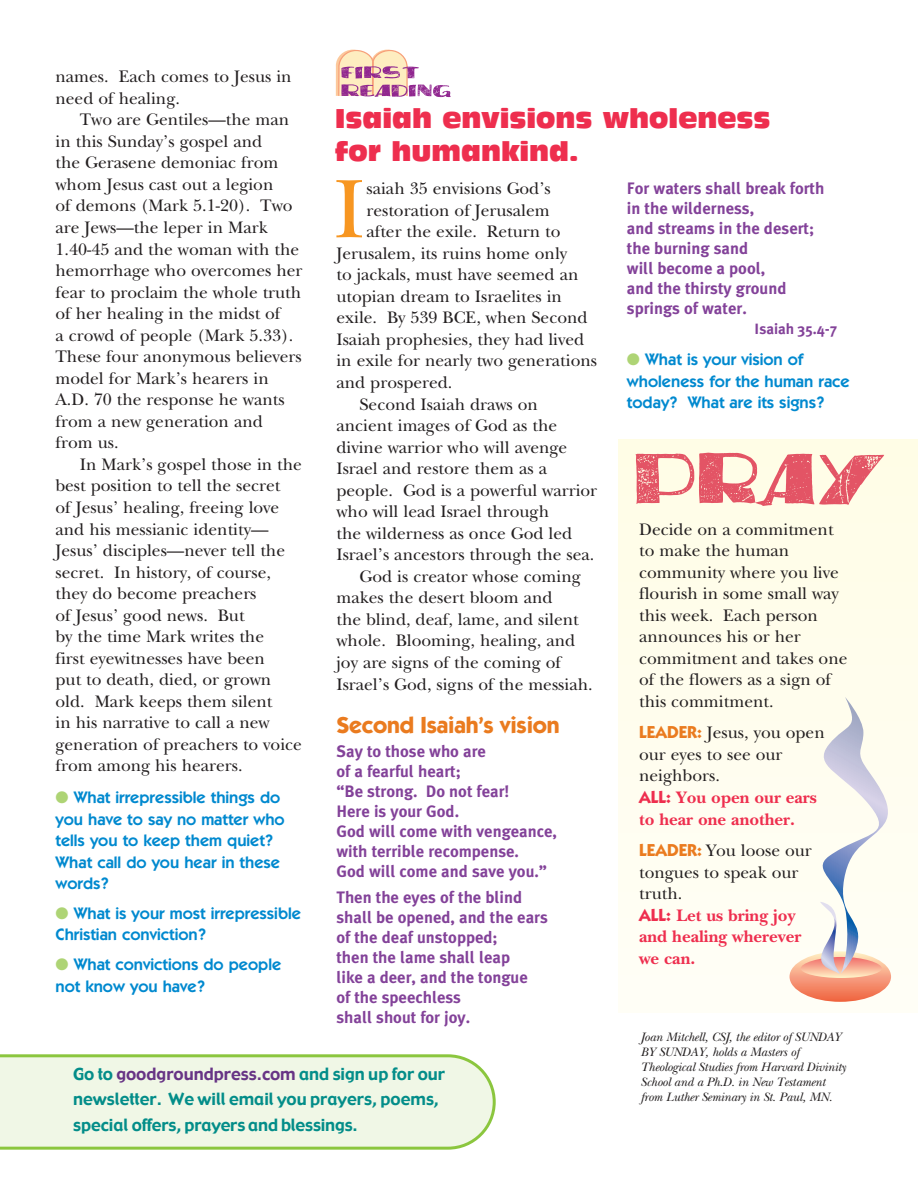
<style>
.page{position:relative;width:918px;height:1188px;background:#fff}
.page>*{position:absolute;margin:0;border:0;box-sizing:border-box;transform-origin:0 0}
.SBS_Text{font:86.55px "New Baskerville";color:#f79621}
.t1{font:25.5px/33px "Incised 901 BT Compact";color:#ee2e4e}
.SBS_Text-2{font:700 23.25px "Itc Kabel";letter-spacing:-.01em;color:#ea7b1f}
.SBS_Text-3{font:17.4px/21.6px "New Baskerville";color:#231f20}
.SBS_Text-4{font:700 17.4px/21.6px "New Baskerville";color:#ee2e4e}
.Sun_Gospel{font:700 16.5px "Meta Plus";color:#834299}
.SBS_Text-5{font:600 16.5px/21.6px "Itc Kabel";color:#0089cf}
.t2{font:16.5px/25.5px "Gadget";color:#038d89}
.Sun_Gospel-2{font:700 14.85px "Meta Plus";color:#834299}
.Bio_info{font:italic 12.75px/15px "New Baskerville";letter-spacing:-.015em;color:#231f20}
.s1{color:#aed475}
.s2{font-family:"Itc Kabel";font-weight:700;color:#ea7b1f}
.s3{font-family:"Itc Kabel"}
.s4{color:#673485}
</style>
<div class="page">
<div style="left:618px;top:440px;width:300px;height:572px;background:#fffded"></div>
<svg style="left:790px;top:697px;width:101px;height:305px"></svg>
<svg style="left:636px;top:453px;width:248px;height:53px"></svg>
<svg style="left:336px;top:50px;width:115px;height:48px"></svg>
<svg style="left:0;top:1054px;width:496px;height:96px;background:#e9f3db"></svg>
<p class="SBS_Text-3" style="left:56px;top:66px;width:238px">names. Each comes to Jesus in need of healing.</p>
<p class="SBS_Text-3" style="left:56px;top:109px;width:249px;text-indent:24px">Two are Gentiles—the man in this Sunday’s gospel and<br>the Gerasene demoniac from whom Jesus cast out a legion<br>of demons (Mark 5.1-20). Two are Jews—the leper in Mark<br>1.40-45 and the woman with the hemorrhage who overcomes her fear to proclaim the whole truth of her healing in the midst of<br>a crowd of people (Mark 5.33).<br>These four anonymous believers model for Mark’s hearers in<br>A.D. 70 the response he wants from a new generation and from us.</p>
<p class="SBS_Text-3" style="left:56px;top:454px;width:248px;text-indent:24px">In Mark’s gospel those in the best position to tell the secret<br>of Jesus’ healing, freeing love and his messianic identity—<br>Jesus’ disciples—never tell the secret. In history, of course, they do become preachers<br>of Jesus’ good news. But<br>by the time Mark writes the<br>first eyewitnesses have been<br>put to death, died, or grown old. Mark keeps them silent<br>in his narrative to call a new generation of preachers to voice from among his hearers.</p>
<p class="SBS_Text-5" style="left:56px;top:787px;width:231px"><span class="s1">●</span> What irrepressible things do you have to say no matter who tells you to keep them quiet?<br>What call do you hear in these words?</p>
<p class="SBS_Text-5" style="left:56px;top:903px;width:247px"><span class="s1">●</span> What is your most irrepressible<br>Christian conviction?</p>
<p class="SBS_Text-5" style="left:56px;top:954px;width:227px"><span class="s1">●</span> What convictions do people not know you have?</p>
<p class="t1" style="left:335px;top:102px;width:437px">Isaiah envisions wholeness for humankind.</p>
<p class="SBS_Text" style="left:334px;top:159px;width:33px">I</p>
<p class="SBS_Text-3" style="left:367px;top:178px;width:186px">saiah 35 envisions God’s</p>
<p class="SBS_Text-3" style="left:367px;top:199px;width:185px">restoration of Jerusalem</p>
<p class="SBS_Text-3" style="left:367px;top:221px;width:195px">after the exile. Return to</p>
<p class="SBS_Text-3" style="left:336px;top:242px;width:232px">Jerusalem, its ruins home only</p>
<p class="SBS_Text-3" style="left:336px;top:264px;width:244px">to jackals, must have seemed an</p>
<p class="SBS_Text-3" style="left:336px;top:286px;width:227px">utopian dream to Israelites in</p>
<p class="SBS_Text-3" style="left:336px;top:307px;width:253px">exile. By 539 BCE, when Second</p>
<p class="SBS_Text-3" style="left:336px;top:329px;width:249px">Isaiah prophesies, they had lived</p>
<p class="SBS_Text-3" style="left:336px;top:350px;width:262px">in exile for nearly two generations</p>
<p class="SBS_Text-3" style="left:336px;top:372px;width:117px">and prospered.</p>
<p class="SBS_Text-3" style="left:336px;top:393px;width:262px;text-indent:23px">Second Isaiah draws on ancient images of God as the divine warrior who will avenge<br>Israel and restore them as a people. God is a powerful warrior who will lead Israel through<br>the wilderness as once God led<br>Israel’s ancestors through the sea.</p>
<p class="SBS_Text-3" style="left:336px;top:566px;width:258px;text-indent:23px">God is creator whose coming makes the desert bloom and<br>the blind, deaf, lame, and silent whole. Blooming, healing, and joy are signs of the coming of<br>Israel’s God, signs of the messiah.</p>
<p class="SBS_Text-2" style="left:336px;top:711px;width:225px">Second Isaiah’s vision</p>
<p class="Sun_Gospel" style="left:336px;top:742px;width:151px">Say to those who are</p>
<p class="Sun_Gospel" style="left:336px;top:762px;width:126px">of a fearful heart;</p>
<p class="Sun_Gospel" style="left:336px;top:782px;width:175px">“Be strong. Do not fear!</p>
<p class="Sun_Gospel" style="left:336px;top:802px;width:124px">Here is your God.</p>
<p class="Sun_Gospel" style="left:336px;top:822px;width:222px">God will come with vengeance,</p>
<p class="Sun_Gospel" style="left:336px;top:842px;width:184px">with terrible recompense.</p>
<p class="Sun_Gospel" style="left:336px;top:862px;width:212px">God will come and save you.”</p>
<p class="Sun_Gospel" style="left:336px;top:888px;width:187px">Then the eyes of the blind</p>
<p class="Sun_Gospel" style="left:336px;top:908px;width:213px">shall be opened, and the ears</p>
<p class="Sun_Gospel" style="left:336px;top:928px;width:163px">of the deaf unstopped;</p>
<p class="Sun_Gospel" style="left:336px;top:948px;width:175px">then the lame shall leap</p>
<p class="Sun_Gospel" style="left:336px;top:968px;width:193px">like a deer, and the tongue</p>
<p class="Sun_Gospel" style="left:336px;top:987px;width:126px">of the speechless</p>
<p class="Sun_Gospel" style="left:336px;top:1007px;width:135px">shall shout for joy.</p>
<p class="Sun_Gospel" style="left:627px;top:179px;width:199px">For waters shall break forth</p>
<p class="Sun_Gospel" style="left:627px;top:199px;width:129px">in the wilderness,</p>
<p class="Sun_Gospel" style="left:627px;top:219px;width:189px">and streams in the desert;</p>
<p class="Sun_Gospel" style="left:627px;top:239px;width:123px">the burning sand</p>
<p class="Sun_Gospel" style="left:627px;top:259px;width:140px">will become a pool,</p>
<p class="Sun_Gospel" style="left:627px;top:279px;width:161px">and the thirsty ground</p>
<p class="Sun_Gospel" style="left:627px;top:298px;width:121px">springs of water.</p>
<p class="Sun_Gospel-2" style="left:755px;top:320px;width:84px">Isaiah 35.4-7</p>
<p class="SBS_Text-5" style="left:627px;top:349px;width:224px"><span class="s1">●</span> What is your vision of wholeness for the human race today? What are its signs?</p>
<p class="SBS_Text-3" style="left:639px;top:518px;width:210px">Decide on a commitment to make the human community where you live flourish in some small way this week. Each person announces his or her commitment and takes one of the flowers as a sign of this commitment.</p>
<p class="SBS_Text-3" style="left:639px;top:722px;width:187px"><span class="s2">LEADER:</span> Jesus, you open our eyes to see our neighbors.</p>
<p class="SBS_Text-4" style="left:639px;top:787px;width:179px"><span class="s3">ALL:</span> You open our ears to hear one another.</p>
<p class="SBS_Text-3" style="left:639px;top:840px;width:174px"><span class="s2">LEADER:</span> You loose our tongues to speak our truth.</p>
<p class="SBS_Text-4" style="left:639px;top:904px;width:164px"><span class="s3">ALL:</span> Let us bring joy and healing wherever we can.</p>
<p class="t2" style="left:73px;top:1062px;width:374px">Go to <span class="s4">goodgroundpress.com</span> and sign up for our newsletter. We will email you prayers, poems, special offers, prayers and blessings.</p>
<p class="Bio_info" style="left:641px;top:1029px;width:207px">Joan Mitchell, CSJ, the editor of SUNDAY BY SUNDAY, holds a Masters of Theological Studies from Harvard Divinity School and a Ph.D. in New Testament from Luther Seminary in St. Paul, MN.</p>
</div>
